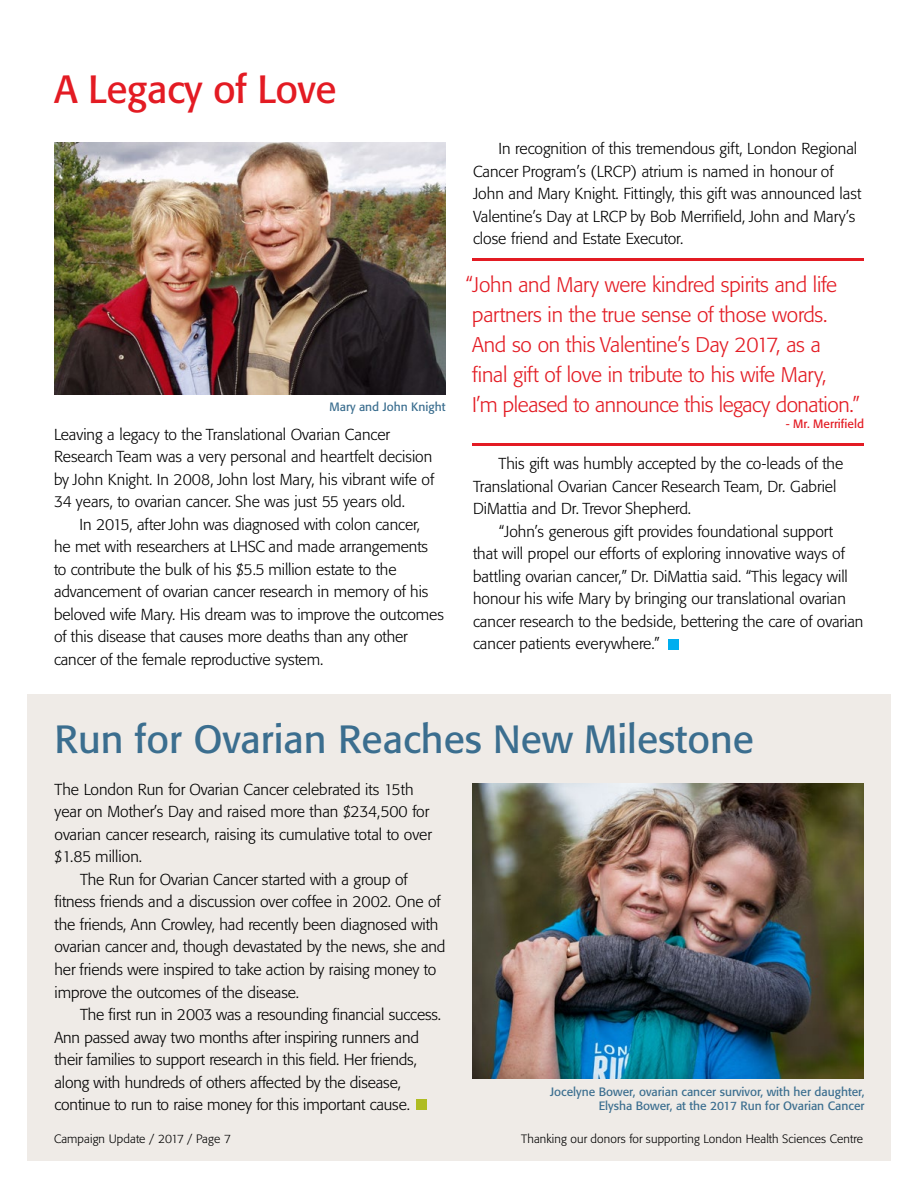
<style>
.page{position:relative;width:918px;height:1188px;background:#fff}
.page>*{position:absolute;margin:0;border:0;box-sizing:border-box;transform-origin:0 0}
.t1{font:39px "Formata";color:#3b6e8f}
.t2{font:39px "Formata";letter-spacing:-.01em;color:#e31b23}
.t3{font:300 21px/30px "Formata BQ";letter-spacing:-.01em;color:#e31b23}
.t4{font:300 15.75px/22.5px "Formata BQ";color:#000}
.t5{font:12px/14.4px "Formata";color:#3b6e8f;text-align:right}
.t6{font:300 12px "Formata BQ";letter-spacing:.01em;color:#000}
.t7{font:12px "Formata";color:#e31b23}
</style>
<div class="page">
<div style="left:27px;top:694px;width:864px;height:467px;background:#efebe7"></div>
<div style="left:416px;top:1099px;width:11px;height:11px;background:#afbc22"></div>
<div style="left:668px;top:639px;width:10px;height:10px;background:#00aeef"></div>
<img style="left:54px;top:143px;width:392px;height:251px">
<img style="left:472px;top:783px;width:392px;height:296px">
<hr style="left:472px;top:258px;width:392px;height:3px;background:#e31b23">
<hr style="left:472px;top:443px;width:392px;height:3px;background:#e31b23">
<h1 class="t2" style="left:54px;top:66px;width:284px">A Legacy of Love</h1>
<p class="t5" style="left:330px;top:400px;width:117px">Mary and John Knight</p>
<p class="t4" style="left:54px;top:423px;width:382px">Leaving a legacy to the Translational Ovarian Cancer Research Team was a very personal and heartfelt decision by John Knight. In 2008, John lost Mary, his vibrant wife of 34 years, to ovarian cancer. She was just 55 years old.</p>
<p class="t4" style="left:54px;top:513px;width:391px;text-indent:25px">In 2015, after John was diagnosed with colon cancer,<br>he met with researchers at LHSC and made arrangements to contribute the bulk of his $5.5 million estate to the advancement of ovarian cancer research in memory of his beloved wife Mary. His dream was to improve the outcomes of this disease that causes more deaths than any other cancer of the female reproductive system.</p>
<p class="t4" style="left:473px;top:138px;width:390px;text-indent:25px">In recognition of this tremendous gift, London Regional Cancer Program’s (LRCP) atrium is named in honour of John and Mary Knight. Fittingly, this gift was announced last Valentine’s Day at LRCP by Bob Merrifield, John and Mary’s close friend and Estate Executor.</p>
<h2 class="t3" style="left:472px;top:269px;width:390px;text-indent:-7px">“John and Mary were kindred spirits and life partners in the true sense of those words.<br>And so on this Valentine’s Day 2017, as a final gift of love in tribute to his wife Mary,<br>I’m pleased to announce this legacy donation.”</h2>
<p class="t7" style="left:786px;top:417px;width:80px">- Mr. Merrifield</p>
<p class="t4" style="left:473px;top:453px;width:372px;text-indent:25px">This gift was humbly accepted by the co-leads of the<br>Translational Ovarian Cancer Research Team, Dr. Gabriel<br>DiMattia and Dr. Trevor Shepherd.</p>
<p class="t4" style="left:473px;top:520px;width:392px;text-indent:25px">“John’s generous gift provides foundational support<br>that will propel our efforts of exploring innovative ways of battling ovarian cancer,” Dr. DiMattia said. “This legacy will honour his wife Mary by bringing our translational ovarian cancer research to the bedside, bettering the care of ovarian cancer patients everywhere.”</p>
<h1 class="t1" style="left:55px;top:716px;width:701px">Run for Ovarian Reaches New Milestone</h1>
<p class="t4" style="left:55px;top:778px;width:361px">The London Run for Ovarian Cancer celebrated its 15th</p>
<p class="t4" style="left:55px;top:801px;width:376px">year on Mother’s Day and raised more than $234,500 for</p>
<p class="t4" style="left:55px;top:823px;width:379px">ovarian cancer research, raising its cumulative total to over</p>
<p class="t4" style="left:55px;top:846px;width:89px">$1.85 million.</p>
<p class="t4" style="left:80px;top:868px;width:329px">The Run for Ovarian Cancer started with a group of</p>
<p class="t4" style="left:55px;top:891px;width:388px">fitness friends and a discussion over coffee in 2002. One of</p>
<p class="t4" style="left:55px;top:913px;width:385px">the friends, Ann Crowley, had recently been diagnosed with</p>
<p class="t4" style="left:55px;top:936px;width:392px">ovarian cancer and, though devastated by the news, she and</p>
<p class="t4" style="left:55px;top:958px;width:383px">her friends were inspired to take action by raising money to</p>
<p class="t4" style="left:55px;top:981px;width:246px">improve the outcomes of the disease.</p>
<p class="t4" style="left:80px;top:1003px;width:363px">The first run in 2003 was a resounding financial success.</p>
<p class="t4" style="left:55px;top:1026px;width:366px">Ann passed away two months after inspiring runners and</p>
<p class="t4" style="left:55px;top:1048px;width:364px">their families to support research in this field. Her friends,</p>
<p class="t4" style="left:55px;top:1071px;width:348px">along with hundreds of others affected by the disease,</p>
<p class="t4" style="left:55px;top:1093px;width:357px">continue to run to raise money for this important cause.</p>
<p class="t5" style="left:550px;top:1084px;width:316px">Jocelyne Bower, ovarian cancer survivor, with her daughter,<br>Elysha Bower, at the 2017 Run for Ovarian Cancer</p>
<p class="t6" style="left:54px;top:1132px;width:179px">Campaign Update / 2017 / Page 7</p>
<p class="t6" style="left:521px;top:1132px;width:343px">Thanking our donors for supporting London Health Sciences Centre</p>
</div>
